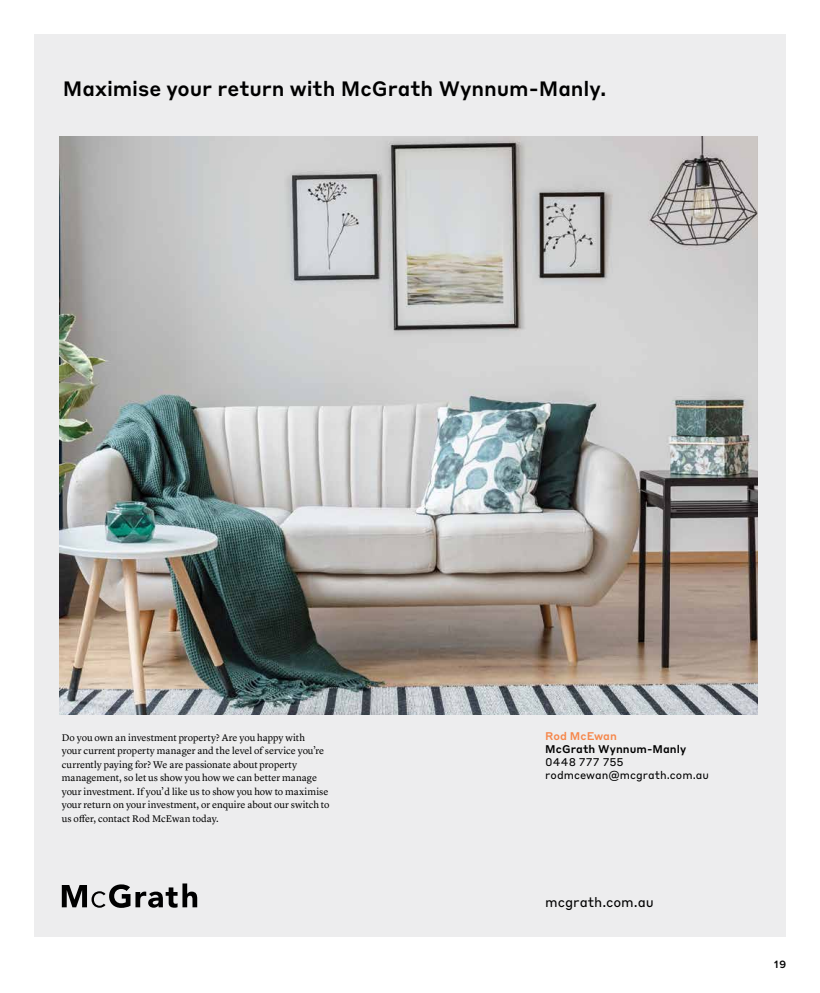
<style>
.page{position:relative;width:820px;height:993px;background:#fff}
.page>*{position:absolute;margin:0;border:0;box-sizing:border-box;transform-origin:0 0}
.t1{font:500 20.5px "Styrene B";letter-spacing:-.005em;color:#000}
.t2{font:13.5px "Styrene B";letter-spacing:-.005em;color:#000}
.t3{font:11px/13px "Styrene B";color:#000}
.t4{font:500 11px "Styrene B";letter-spacing:.005em;color:#000}
.t5{font:500 11px "Styrene B";color:#f6874b}
.t6{font:600 11px "Proxima Nova";color:#000}
.t7{font:10px/13.5px "Lyon Text";letter-spacing:-.005em;color:#000}
</style>
<div class="page">
<div style="left:34px;top:714px;width:751px;height:221px;background:#ededee"></div>
<svg style="left:62px;top:883px;width:135px;height:24px"></svg>
<div style="left:34px;top:34px;width:751px;height:102px;background:#ededee"></div>
<div style="left:34px;top:136px;width:26px;height:578px;background:#ededee"></div>
<div style="left:757px;top:136px;width:28px;height:578px;background:#ededee"></div>
<img style="left:60px;top:136px;width:697px;height:578px">
<h1 class="t1" style="left:63px;top:71px;width:545px">Maximise your return with McGrath Wynnum-Manly.</h1>
<p class="t7" style="left:62px;top:729px;width:269px">Do you own an investment property? Are you happy with<br>your current property manager and the level of service you’re currently paying for? We are passionate about property management, so let us show you how we can better manage your investment. If you’d like us to show you how to maximise your return on your investment, or enquire about our switch to us offer, contact Rod McEwan today.</p>
<p class="t7" style="left:79px;top:810px;width:5px">f</p>
<p class="t7" style="left:79px;top:810px;width:5px">f</p>
<p class="t7" style="left:79px;top:810px;width:5px">f</p>
<p class="t5" style="left:545px;top:726px;width:73px">Rod McEwan</p>
<p class="t4" style="left:545px;top:739px;width:142px">McGrath Wynnum-Manly</p>
<p class="t3" style="left:545px;top:754px;width:165px">0448 777 755 rodmcewan@mcgrath.com.au</p>
<h2 class="t2" style="left:545px;top:890px;width:110px">mcgrath.com.au</h2>
<p class="t6" style="left:773px;top:955px;width:13px">19</p>
</div>
